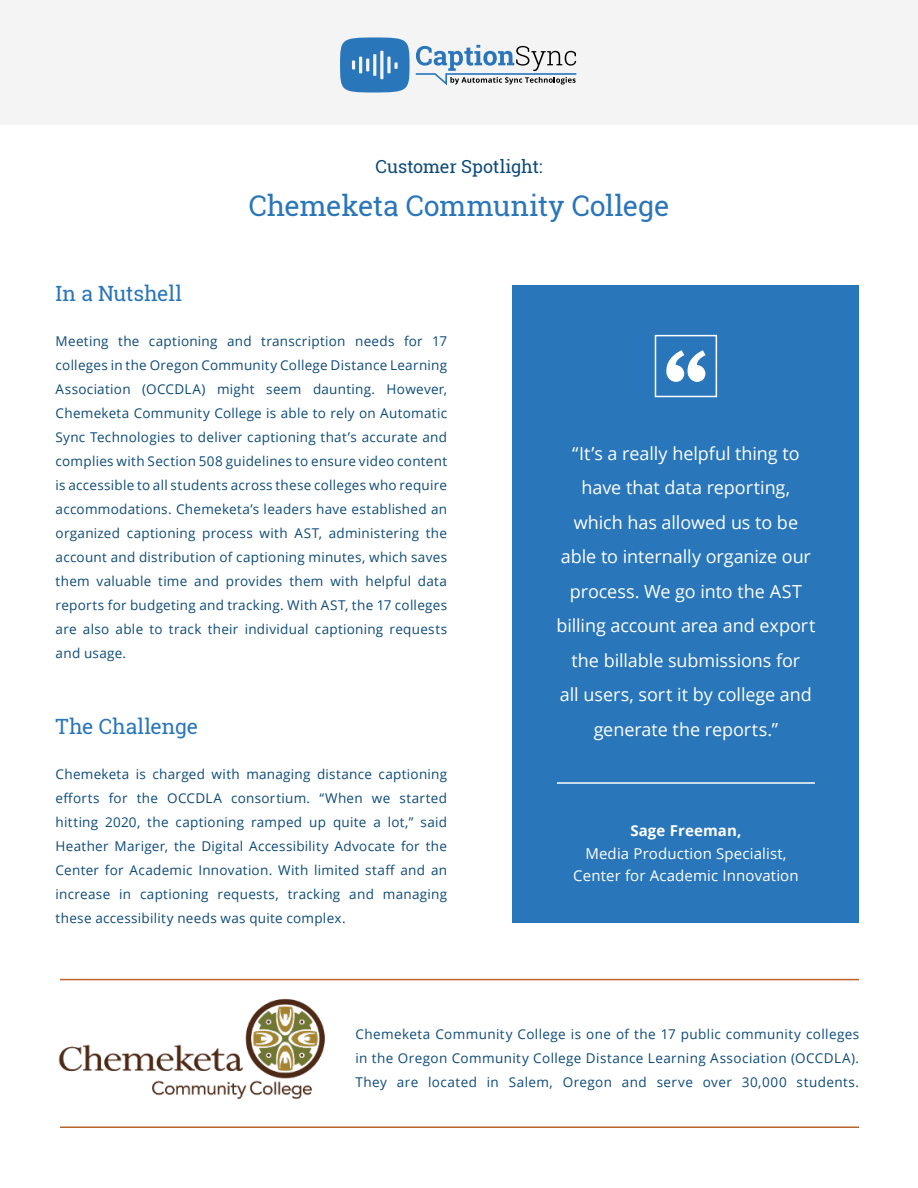
<style>
.page{position:relative;width:918px;height:1188px;background:#fff}
.page>*{position:absolute;margin:0;border:0;box-sizing:border-box;transform-origin:0 0}
.t1{font:28.5px "Roboto Slab";letter-spacing:-.01em;color:#2a76ba}
.t2{font:21px "Roboto Slab";letter-spacing:-.005em;color:#2a76ba}
.t3{font:18px/34.5px "Open Sans";letter-spacing:-.005em;color:#fff;text-align:center}
.t4{font:18px "Roboto Slab";letter-spacing:-.005em;color:#0d4a79}
.t5{font:15px/22.5px "Open Sans";letter-spacing:.01em;color:#fff;text-align:center}
.t6{font:700 15px "Open Sans";letter-spacing:.01em;color:#fff}
.t7{font:13.5px/24px "Open Sans";letter-spacing:.025em;color:#0d4a79;text-align:justify}
</style>
<div class="page">
<div style="left:0;top:0;width:918px;height:124px;background:#f4f4f4"></div>
<div style="left:513px;top:285px;width:346px;height:638px;background:#2976ba"></div>
<div style="left:655px;top:335px;width:62px;height:62px;border:2px solid #fff"></div>
<svg style="left:666px;top:350px;width:40px;height:32px"></svg>
<svg style="left:340px;top:37px;width:70px;height:56px;background:#4d8cc4"></svg>
<svg style="left:416px;top:45px;width:160px;height:40px"></svg>
<hr style="left:557px;top:782px;width:258px;height:2px;background:#fff">
<hr style="left:60px;top:979px;width:799px;height:1px;background:#b8632a">
<hr style="left:60px;top:1126px;width:799px;height:2px;background:#b8632a">
<img style="left:58px;top:998px;width:267px;height:102px">
<h3 class="t4" style="left:376px;top:154px;width:168px">Customer Spotlight:</h3>
<h1 class="t1" style="left:249px;top:186px;width:422px">Chemeketa Community College</h1>
<h2 class="t2" style="left:56px;top:279px;width:128px">In a Nutshell</h2>
<p class="t7" style="left:56px;top:329px;width:393px">Meeting the captioning and transcription needs for 17 colleges in the Oregon Community College Distance Learning Association (OCCDLA) might seem daunting. However, Chemeketa Community College is able to rely on Automatic Sync Technologies to deliver captioning that’s accurate and complies with Section 508 guidelines to ensure video content is accessible to all students across these colleges who require accommodations. Chemeketa’s leaders have established an organized captioning process with AST, administering the account and distribution of captioning minutes, which saves them valuable time and provides them with helpful data reports for budgeting and tracking. With AST, the 17 colleges are also able to track their individual captioning requests and usage.</p>
<h2 class="t2" style="left:56px;top:712px;width:144px">The Challenge</h2>
<p class="t7" style="left:56px;top:761px;width:393px">Chemeketa is charged with managing distance captioning efforts for the OCCDLA consortium. “When we started hitting 2020, the captioning ramped up quite a lot,” said Heather Mariger, the Digital Accessibility Advocate for the Center for Academic Innovation. With limited staff and an increase in captioning requests, tracking and managing these accessibility needs was quite complex.</p>
<p class="t3" style="left:556px;top:435px;width:261px">“It’s a really helpful thing to have that data reporting, which has allowed us to be able to internally organize our process. We go into the AST billing account area and export the billable submissions for<br>all users, sort it by college and generate the reports.”</p>
<p class="t6" style="left:630px;top:820px;width:113px">Sage Freeman,</p>
<p class="t5" style="left:573px;top:842px;width:227px">Media Production Specialist,<br>Center for Academic Innovation</p>
<p class="t7" style="left:356px;top:1021px;width:505px">Chemeketa Community College is one of the 17 public community colleges in the Oregon Community College Distance Learning Association (OCCDLA).<br>They are located in Salem, Oregon and serve over 30,000 students.</p>
</div>
